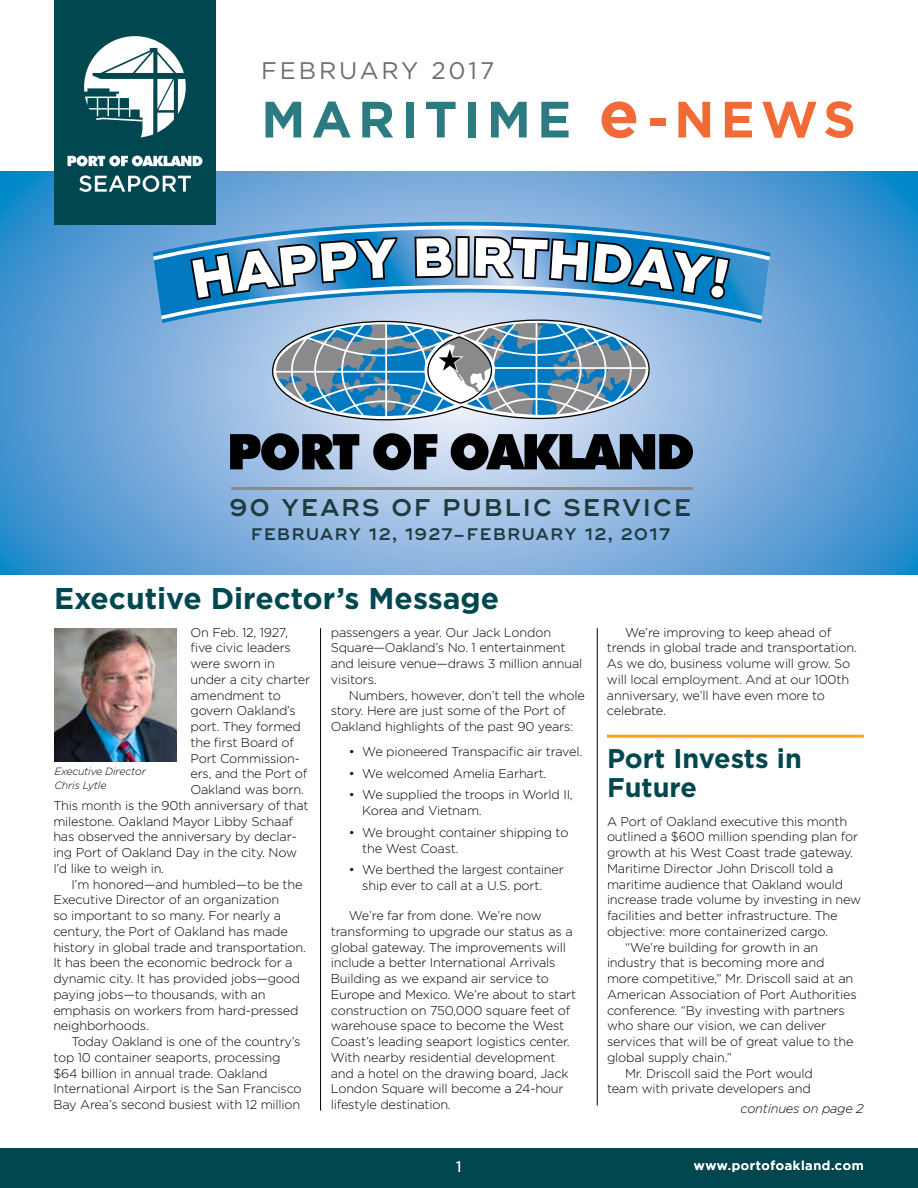
<style>
.page{position:relative;width:918px;height:1188px;background:#fff}
.page>*{position:absolute;margin:0;border:0;box-sizing:border-box;transform-origin:0 0}
.t1{font:800 53.85px "Ridley Grotesk";color:#fff}
.t2{font:700 51px "Gotham";letter-spacing:.12em;color:#2c7b80}
.t3{font:700 30px "Gotham";color:#00474f}
.t4{font:700 27px/28.5px "Gotham";color:#00474f}
.t5{font:600 24.15px "Ridley Grotesk";letter-spacing:.095em;color:#203b40}
.t6{font:24px "Gotham";letter-spacing:.12em;color:#6d6e71}
.t7{font:600 16.8px "Ridley Grotesk";letter-spacing:.095em;color:#203b40}
.t8{font:15px "Gotham";color:#fff}
.t9{font:300 12.75px/15.8px "Gotham";letter-spacing:-.015em;color:#000}
.t10{font:500 12.75px "Gotham";letter-spacing:.05em;color:#fff}
.t11{font:italic 300 12.75px "Gotham";letter-spacing:-.015em;color:#000}
.t12{font:italic 300 10.5px/13.5px "Gotham";letter-spacing:-.015em;color:#000}
.s1{font-size:66px;color:#f26a36}
.s2{color:#f26a36}
</style>
<div class="page">
<div style="left:0;top:1148px;width:918px;height:40px;background:#00474f"></div>
<svg style="left:0;top:171px;width:918px;height:403px;background:#569bd4"></svg>
<svg style="left:216px;top:187px;width:565px;height:7px;background:#72a7d9"></svg>
<svg style="left:142px;top:194px;width:639px;height:214px;background:#7dacdc"></svg>
<svg style="left:142px;top:201px;width:639px;height:164px;background:#6fa8d9"></svg>
<hr style="left:320px;top:628px;width:1px;height:483px;background:#000">
<hr style="left:597px;top:628px;width:1px;height:478px;background:#000">
<img style="left:54px;top:628px;width:123px;height:133px">
<hr style="left:607px;top:735px;width:257px;height:3px;background:#faa41a">
<div style="left:54px;top:0;width:162px;height:225px;background:#00474f"></div>
<svg style="left:68px;top:156px;width:134px;height:10px"></svg>
<svg style="left:79px;top:175px;width:112px;height:17px"></svg>
<svg style="left:84px;top:36px;width:102px;height:101px"></svg>
<svg style="left:188px;top:234px;width:544px;height:340px;background:#799fc0"></svg>
<h3 class="t6" style="left:261px;top:55px;width:235px">FEBRUARY 2017</h3>
<h2 class="t2" style="left:261px;top:86px;width:596px">MARITIME <span class="s1">e</span><span class="s2">-NEWS</span></h2>
<h1 class="t1" style="left:453px;top:224px;width:20px">I</h1>
<h3 class="t5" style="left:230px;top:493px;width:463px">90 YEARS OF PUBLIC SERVICE</h3>
<h3 class="t7" style="left:251px;top:524px;width:421px">FEBRUARY 12, 1927–FEBRUARY 12, 2017</h3>
<h3 class="t3" style="left:54px;top:579px;width:447px">Executive Director’s Message</h3>
<p class="t9" style="left:190px;top:624px;width:99px">On Feb. 12, 1927,</p>
<p class="t9" style="left:190px;top:640px;width:102px">five civic leaders</p>
<p class="t9" style="left:190px;top:656px;width:86px">were sworn in</p>
<p class="t9" style="left:190px;top:671px;width:121px">under a city charter</p>
<p class="t9" style="left:190px;top:687px;width:92px">amendment to</p>
<p class="t9" style="left:190px;top:703px;width:107px">govern Oakland’s</p>
<p class="t9" style="left:190px;top:719px;width:112px">port. They formed</p>
<p class="t9" style="left:190px;top:734px;width:105px">the first Board of</p>
<p class="t9" style="left:190px;top:750px;width:111px">Port Commission-</p>
<p class="t9" style="left:190px;top:766px;width:118px">ers, and the Port of</p>
<p class="t9" style="left:190px;top:781px;width:115px">Oakland was born.</p>
<p class="t9" style="left:53px;top:797px;width:257px">This month is the 90th anniversary of that</p>
<p class="t9" style="left:53px;top:813px;width:241px">milestone. Oakland Mayor Libby Schaaf</p>
<p class="t9" style="left:53px;top:829px;width:245px">has observed the anniversary by declar-</p>
<p class="t9" style="left:53px;top:844px;width:245px">ing Port of Oakland Day in the city. Now</p>
<p class="t9" style="left:53px;top:860px;width:112px">I’d like to weigh in.</p>
<p class="t9" style="left:71px;top:876px;width:233px">I’m honored—and humbled—to be the</p>
<p class="t9" style="left:53px;top:892px;width:228px">Executive Director of an organization</p>
<p class="t9" style="left:53px;top:907px;width:229px">so important to so many. For nearly a</p>
<p class="t9" style="left:53px;top:923px;width:236px">century, the Port of Oakland has made</p>
<p class="t9" style="left:53px;top:939px;width:254px">history in global trade and transportation.</p>
<p class="t9" style="left:53px;top:955px;width:241px">It has been the economic bedrock for a</p>
<p class="t9" style="left:53px;top:970px;width:248px">dynamic city. It has provided jobs—good</p>
<p class="t9" style="left:53px;top:986px;width:214px">paying jobs—to thousands, with an</p>
<p class="t9" style="left:53px;top:1002px;width:247px">emphasis on workers from hard-pressed</p>
<p class="t9" style="left:53px;top:1018px;width:97px">neighborhoods.</p>
<p class="t9" style="left:71px;top:1033px;width:231px">Today Oakland is one of the country’s</p>
<p class="t9" style="left:53px;top:1049px;width:229px">top 10 container seaports, processing</p>
<p class="t9" style="left:53px;top:1065px;width:216px">$64 billion in annual trade. Oakland</p>
<p class="t9" style="left:53px;top:1081px;width:250px">International Airport is the San Francisco</p>
<p class="t9" style="left:53px;top:1096px;width:248px">Bay Area’s second busiest with 12 million</p>
<p class="t9" style="left:331px;top:624px;width:253px">passengers a year. Our Jack London<br>Square—Oakland’s No. 1 entertainment and leisure venue—draws 3 million annual visitors.</p>
<p class="t9" style="left:331px;top:687px;width:256px;text-indent:18px">Numbers, however, don’t tell the whole story. Here are just some of the Port of<br>Oakland highlights of the past 90 years:</p>
<p class="t9" style="left:349px;top:743px;width:235px">• We pioneered Transpacific air travel.</p>
<p class="t9" style="left:349px;top:765px;width:199px">• We welcomed Amelia Earhart.</p>
<p class="t9" style="left:362px;top:787px;width:212px;text-indent:-14px">• We supplied the troops in World II,<br>Korea and Vietnam.</p>
<p class="t9" style="left:362px;top:824px;width:208px;text-indent:-14px">• We brought container shipping to the West Coast.</p>
<p class="t9" style="left:362px;top:862px;width:203px;text-indent:-14px">• We berthed the largest container ship ever to call at a U.S. port.</p>
<p class="t9" style="left:331px;top:907px;width:247px;text-indent:18px">We’re far from done. We’re now transforming to upgrade our status as a global gateway. The improvements will include a better International Arrivals Building as we expand air service to Europe and Mexico. We’re about to start construction on 750,000 square feet of warehouse space to become the West Coast’s leading seaport logistics center.<br>With nearby residential development and a hotel on the drawing board, Jack London Square will become a 24-hour lifestyle destination.</p>
<p class="t12" style="left:54px;top:764px;width:93px">Executive Director<br>Chris Lytle</p>
<p class="t9" style="left:607px;top:624px;width:252px;text-indent:18px">We’re improving to keep ahead of trends in global trade and transportation.<br>As we do, business volume will grow. So will local employment. And at our 100th anniversary, we’ll have even more to celebrate.</p>
<h3 class="t4" style="left:607px;top:744px;width:196px">Port Invests in<br>Future</h3>
<p class="t9" style="left:607px;top:813px;width:242px">A Port of Oakland executive this month</p>
<p class="t9" style="left:607px;top:829px;width:253px">outlined a $600 million spending plan for</p>
<p class="t9" style="left:607px;top:845px;width:248px">growth at his West Coast trade gateway.</p>
<p class="t9" style="left:607px;top:860px;width:228px">Maritime Director John Driscoll told a</p>
<p class="t9" style="left:607px;top:876px;width:238px">maritime audience that Oakland would</p>
<p class="t9" style="left:607px;top:892px;width:256px">increase trade volume by investing in new</p>
<p class="t9" style="left:607px;top:908px;width:232px">facilities and better infrastructure. The</p>
<p class="t9" style="left:607px;top:923px;width:223px">objective: more containerized cargo.</p>
<p class="t9" style="left:625px;top:939px;width:195px">“We’re building for growth in an</p>
<p class="t9" style="left:607px;top:955px;width:219px">industry that is becoming more and</p>
<p class="t9" style="left:607px;top:970px;width:248px">more competitive,” Mr. Driscoll said at an</p>
<p class="t9" style="left:607px;top:986px;width:251px">American Association of Port Authorities</p>
<p class="t9" style="left:607px;top:1002px;width:239px">conference. “By investing with partners</p>
<p class="t9" style="left:607px;top:1018px;width:221px">who share our vision, we can deliver</p>
<p class="t9" style="left:607px;top:1033px;width:248px">services that will be of great value to the</p>
<p class="t9" style="left:607px;top:1049px;width:127px">global supply chain.”</p>
<p class="t9" style="left:625px;top:1065px;width:189px">Mr. Driscoll said the Port would</p>
<p class="t9" style="left:607px;top:1081px;width:205px">team with private developers and</p>
<p class="t11" style="left:741px;top:1100px;width:125px">continues on page 2</p>
<p class="t8" style="left:456px;top:1157px;width:7px">1</p>
<p class="t10" style="left:694px;top:1157px;width:171px">www.portofoakland.com</p>
</div>
